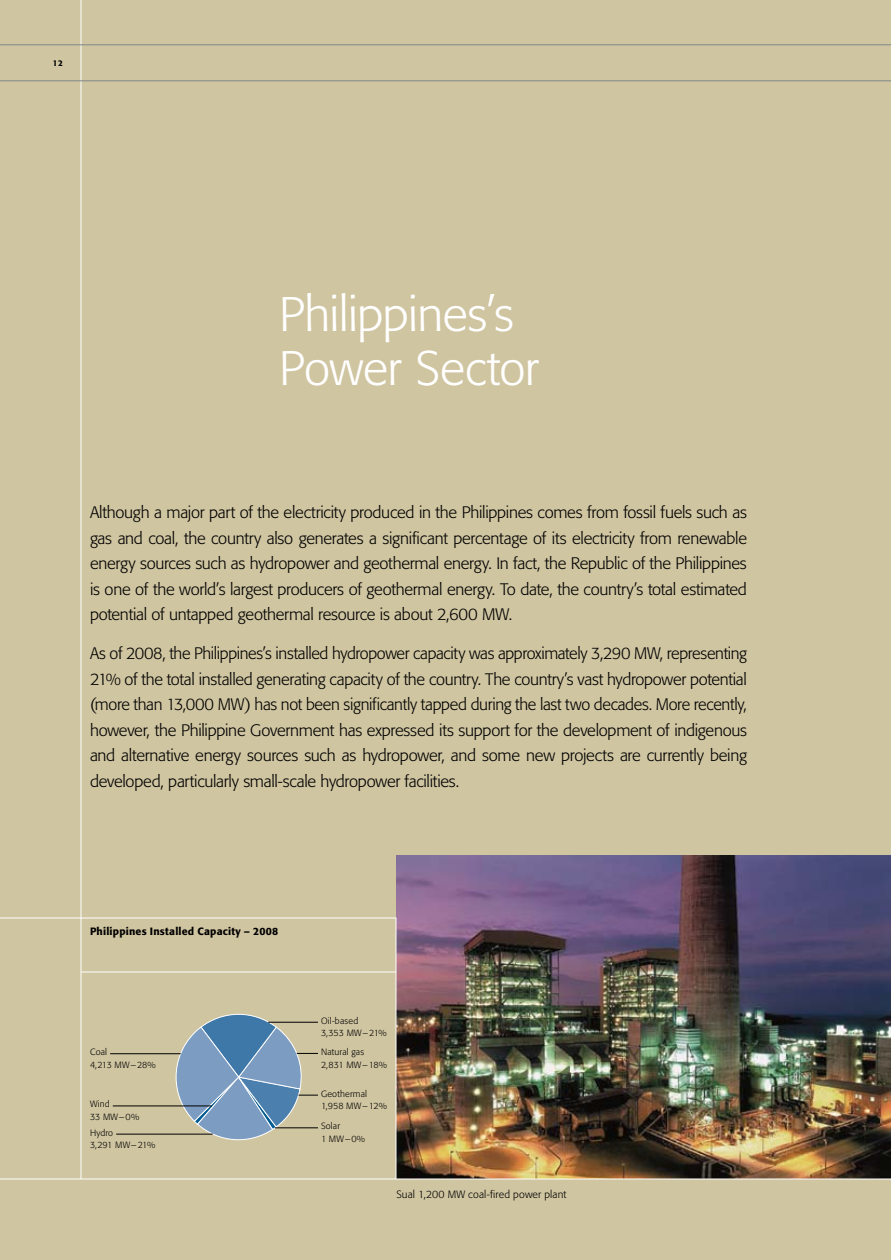
<style>
.page{position:relative;width:891px;height:1260px;background:#d0c5a1}
.page>*{position:absolute;margin:0;border:0;box-sizing:border-box;transform-origin:0 0}
.t1{font:300 48px/54px "Formata";letter-spacing:-.015em;color:#fff}
.t2{font:300 16.5px/25.5px "Formata";letter-spacing:-.015em;color:#000;text-align:justify}
.t3{font:500 10.5px "Formata";letter-spacing:.02em;color:#000}
.t4{font:300 10.5px "Formata";letter-spacing:.015em;color:#000}
.t5{font:300 9px/12.6px "Formata";letter-spacing:.02em;color:#000}
.t6{font:500 8.25px "Formata";color:#000}
</style>
<div class="page">
<img style="left:396px;top:855px;width:495px;height:324px">
<hr style="left:81px;top:972px;width:45px;height:1px;background:#fff">
<hr style="left:126px;top:972px;width:45px;height:1px;background:#fff">
<hr style="left:171px;top:972px;width:45px;height:1px;background:#fff">
<hr style="left:216px;top:972px;width:45px;height:1px;background:#fff">
<hr style="left:261px;top:972px;width:45px;height:1px;background:#fff">
<hr style="left:306px;top:972px;width:45px;height:1px;background:#fff">
<hr style="left:351px;top:972px;width:45px;height:1px;background:#fff">
<hr style="left:0;top:918px;width:396px;height:1px;background:#fff">
<hr style="left:81px;top:0;width:1px;height:1179px;background:#fff">
<hr style="left:0;top:1179px;width:891px;height:1px;background:#fff">
<hr style="left:396px;top:918px;width:1px;height:261px;background:#fff">
<hr style="left:110px;top:1053px;width:71px;height:1px;background:#000">
<hr style="left:113px;top:1106px;width:99px;height:1px;background:#000">
<hr style="left:116px;top:1134px;width:97px;height:1px;background:#000">
<svg style="left:170px;top:1013px;width:148px;height:128px"></svg>
<hr style="left:275px;top:1128px;width:43px;height:1px;background:#000">
<hr style="left:0;top:45px;width:81px;height:1px;background:#808788">
<hr style="left:81px;top:45px;width:810px;height:1px;background:#808788">
<hr style="left:0;top:81px;width:81px;height:1px;background:#808788">
<hr style="left:81px;top:81px;width:810px;height:1px;background:#808788">
<p class="t6" style="left:53px;top:58px;width:12px">12</p>
<h1 class="t1" style="left:279px;top:287px;width:261px">Philippines’s<br>Power Sector</h1>
<p class="t2" style="left:90px;top:500px;width:659px">Although a major part of the electricity produced in the Philippines comes from fossil fuels such as gas and coal, the country also generates a significant percentage of its electricity from renewable energy sources such as hydropower and geothermal energy. In fact, the Republic of the Philippines is one of the world’s largest producers of geothermal energy. To date, the country’s total estimated potential of untapped geothermal resource is about 2,600 MW.</p>
<p class="t2" style="left:90px;top:641px;width:659px">As of 2008, the Philippines’s installed hydropower capacity was approximately 3,290 MW, representing 21% of the total installed generating capacity of the country. The country’s vast hydropower potential (more than 13,000 MW) has not been significantly tapped during the last two decades. More recently, however, the Philippine Government has expressed its support for the development of indigenous and alternative energy sources such as hydropower, and some new projects are currently being developed, particularly small-scale hydropower facilities.</p>
<p class="t3" style="left:90px;top:925px;width:190px">Philippines Installed Capacity – 2008</p>
<p class="t5" style="left:90px;top:1046px;width:67px">Coal<br>4,213 MW–28%</p>
<p class="t5" style="left:90px;top:1098px;width:51px">Wind<br>33 MW–0%</p>
<p class="t5" style="left:90px;top:1126px;width:67px">Hydro<br>3,291 MW–21%</p>
<p class="t5" style="left:321px;top:1014px;width:67px">Oil-based<br>3,353 MW–21%</p>
<p class="t5" style="left:321px;top:1046px;width:68px">Natural gas<br>2,831 MW–18%</p>
<p class="t5" style="left:321px;top:1087px;width:68px">Geothermal<br>1,958 MW–12%</p>
<p class="t5" style="left:321px;top:1120px;width:46px">Solar<br>1 MW–0%</p>
<p class="t4" style="left:396px;top:1188px;width:172px">Sual 1,200 MW coal-fired power plant</p>
</div>
